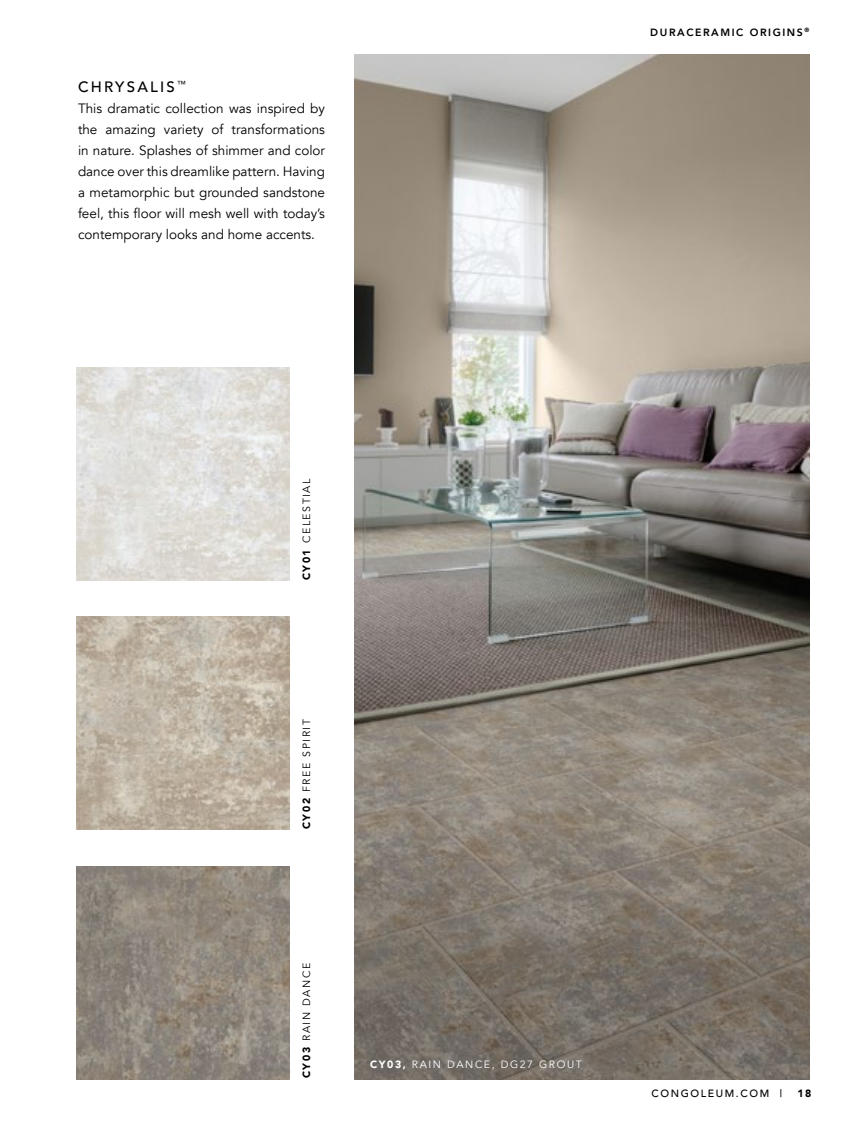
<style>
.page{position:relative;width:864px;height:1134px;background:#fff}
.page>*{position:absolute;margin:0;border:0;box-sizing:border-box;transform-origin:0 0}
.t1{font:500 15px "Avenir";letter-spacing:.15em;color:#000}
.t2{font:13.5px/21px "Avenir";color:#000;text-align:justify}
.t3{font:10.5px "Avenir";letter-spacing:.15em;color:#000}
.t4{font:10.5px "Avenir";letter-spacing:.15em;color:#fff}
.t5{font:800 10.5px "Avenir";letter-spacing:.15em;color:#000}
.t6{font:500 10.5px "Avenir";letter-spacing:.15em;color:#000}
.t7{font:900 10.5px "Avenir";color:#000}
.s1{font-weight:900}
</style>
<div class="page">
<img style="left:76px;top:867px;width:214px;height:213px">
<img style="left:76px;top:616px;width:214px;height:213px">
<img style="left:76px;top:367px;width:214px;height:213px">
<img style="left:355px;top:54px;width:455px;height:1026px">
<p class="t1" style="left:78px;top:73px;width:109px">CHRYSALIS<sup>™</sup></p>
<p class="t2" style="left:78px;top:98px;width:249px">This dramatic collection was inspired by the amazing variety of transformations in nature. Splashes of shimmer and color dance over this dreamlike pattern. Having a metamorphic but grounded sandstone feel, this floor will mesh well with today’s contemporary looks and home accents.</p>
<p class="t5" style="left:650px;top:24px;width:161px">DURACERAMIC ORIGINS<sup>®</sup></p>
<p class="t3" style="left:300px;top:580px;width:104px;rotate:-90deg"><span class="s1">CY01</span> CELESTIAL</p>
<p class="t3" style="left:300px;top:829px;width:112px;rotate:-90deg"><span class="s1">CY02</span> FREE SPIRIT</p>
<p class="t3" style="left:300px;top:1078px;width:117px;rotate:-90deg"><span class="s1">CY03</span> RAIN DANCE</p>
<p class="t4" style="left:370px;top:1058px;width:213px"><span class="s1">CY03,</span> RAIN DANCE, DG27 GROUT</p>
<p class="t6" style="left:652px;top:1084px;width:132px">CONGOLEUM.COM |</p>
<p class="t7" style="left:797px;top:1084px;width:16px">18</p>
</div>
